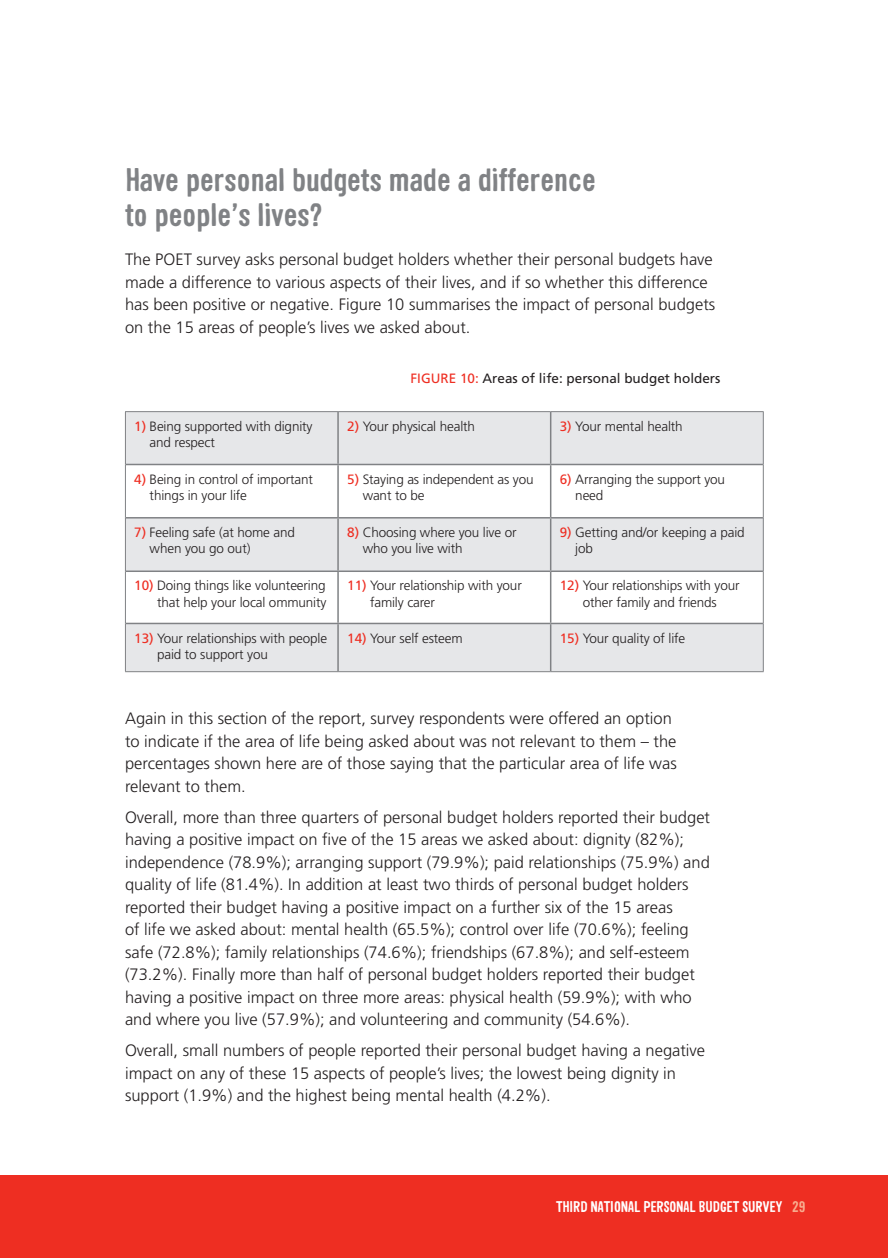
<style>
.page{position:relative;width:888px;height:1258px;background:#fff}
.page>*{position:absolute;margin:0;border:0;box-sizing:border-box;transform-origin:0 0}
.t1{font:700 31.5px/34.5px "Sini";color:#808285}
.t2{font:300 16.5px/22.5px "Frutiger";color:#231f20}
.t3{font:700 15px "Sini";color:#fff}
.t4{font:700 15px "Sini";color:#f8ad8f}
.t5{font:300 13.5px/16.5px "Frutiger";letter-spacing:-.01em;color:#231f20}
.t6{font:13.5px "Frutiger";color:#231f20}
.s1{color:#ee2e22}
.s2{font-weight:400;color:#ee2e22}
</style>
<div class="page">
<div style="left:0;top:1175px;width:888px;height:83px;background:#ee2e22"></div>
<svg style="left:126px;top:412px;width:637px;height:259px;fill:#e6e7e9"></svg>
<hr style="left:125px;top:411px;width:213px;height:1px;background:#808285">
<hr style="left:125px;top:412px;width:1px;height:52px;background:#808285">
<hr style="left:338px;top:411px;width:213px;height:1px;background:#808285">
<hr style="left:551px;top:411px;width:213px;height:1px;background:#808285">
<hr style="left:763px;top:412px;width:1px;height:52px;background:#808285">
<hr style="left:125px;top:464px;width:1px;height:54px;background:#808285">
<hr style="left:763px;top:464px;width:1px;height:54px;background:#808285">
<hr style="left:125px;top:518px;width:1px;height:53px;background:#808285">
<hr style="left:763px;top:518px;width:1px;height:53px;background:#808285">
<hr style="left:125px;top:571px;width:1px;height:52px;background:#808285">
<hr style="left:763px;top:571px;width:1px;height:52px;background:#808285">
<hr style="left:125px;top:623px;width:1px;height:48px;background:#808285">
<hr style="left:763px;top:623px;width:1px;height:48px;background:#808285">
<hr style="left:125px;top:671px;width:213px;height:1px;background:#808285">
<hr style="left:338px;top:671px;width:213px;height:1px;background:#808285">
<hr style="left:551px;top:671px;width:213px;height:1px;background:#808285">
<hr style="left:337px;top:412px;width:2px;height:52px;background:#808285">
<hr style="left:550px;top:412px;width:1px;height:52px;background:#808285">
<hr style="left:126px;top:464px;width:212px;height:1px;background:#808285">
<hr style="left:338px;top:464px;width:213px;height:1px;background:#808285">
<hr style="left:337px;top:465px;width:2px;height:52px;background:#808285">
<hr style="left:551px;top:464px;width:212px;height:1px;background:#808285">
<hr style="left:550px;top:465px;width:1px;height:52px;background:#808285">
<hr style="left:126px;top:517px;width:212px;height:1px;background:#808285">
<hr style="left:338px;top:517px;width:213px;height:1px;background:#808285">
<hr style="left:337px;top:518px;width:2px;height:52px;background:#808285">
<hr style="left:551px;top:517px;width:212px;height:1px;background:#808285">
<hr style="left:550px;top:518px;width:1px;height:52px;background:#808285">
<hr style="left:126px;top:570px;width:212px;height:2px;background:#808285">
<hr style="left:338px;top:570px;width:213px;height:2px;background:#808285">
<hr style="left:337px;top:572px;width:2px;height:51px;background:#808285">
<hr style="left:551px;top:570px;width:212px;height:2px;background:#808285">
<hr style="left:550px;top:572px;width:1px;height:51px;background:#808285">
<hr style="left:126px;top:623px;width:212px;height:1px;background:#808285">
<hr style="left:338px;top:623px;width:213px;height:1px;background:#808285">
<hr style="left:337px;top:624px;width:2px;height:47px;background:#808285">
<hr style="left:551px;top:623px;width:212px;height:1px;background:#808285">
<hr style="left:550px;top:624px;width:1px;height:47px;background:#808285">
<h1 class="t1" style="left:125px;top:162px;width:472px">Have personal budgets made a difference to people’s lives?</h1>
<p class="t2" style="left:125px;top:248px;width:592px">The POET survey asks personal budget holders whether their personal budgets have made a difference to various aspects of their lives, and if so whether this difference has been positive or negative. Figure 10 summarises the impact of personal budgets on the 15 areas of people’s lives we asked about.</p>
<p class="t6" style="left:410px;top:371px;width:311px"><span class="s1">Figure 10:</span> Areas of life: personal budget holders</p>
<p class="t5" style="left:150px;top:418px;width:164px;text-indent:-15px"><span class="s2">1)</span> Being supported with dignity and respect</p>
<p class="t5" style="left:347px;top:418px;width:129px"><span class="s2">2)</span> Your physical health</p>
<p class="t5" style="left:560px;top:418px;width:124px"><span class="s2">3)</span> Your mental health</p>
<p class="t5" style="left:150px;top:471px;width:165px;text-indent:-15px"><span class="s2">4)</span> Being in control of important things in your life</p>
<p class="t5" style="left:363px;top:471px;width:173px;text-indent:-15px"><span class="s2">5)</span> Staying as independent as you want to be</p>
<p class="t5" style="left:575px;top:471px;width:151px;text-indent:-15px"><span class="s2">6)</span> Arranging the support you need</p>
<p class="t5" style="left:150px;top:524px;width:147px;text-indent:-15px"><span class="s2">7)</span> Feeling safe (at home and when you go out)</p>
<p class="t5" style="left:363px;top:524px;width:155px;text-indent:-15px"><span class="s2">8)</span> Choosing where you live or who you live with</p>
<p class="t5" style="left:575px;top:524px;width:171px;text-indent:-15px"><span class="s2">9)</span> Getting and/or keeping a paid job</p>
<p class="t5" style="left:134px;top:577px;width:194px;text-align:right"><span class="s2">10)</span> Doing things like volunteering that help your local ommunity</p>
<p class="t5" style="left:370px;top:577px;width:153px;text-indent:-23px"><span class="s2">11)</span> Your relationship with your family carer</p>
<p class="t5" style="left:560px;top:577px;width:181px;text-align:center"><span class="s2">12)</span> Your relationships with your other family and friends</p>
<p class="t5" style="left:157px;top:630px;width:172px;text-indent:-23px"><span class="s2">13)</span> Your relationships with people paid to support you</p>
<p class="t5" style="left:347px;top:630px;width:117px"><span class="s2">14)</span> Your self esteem</p>
<p class="t5" style="left:560px;top:630px;width:127px"><span class="s2">15)</span> Your quality of life</p>
<p class="t2" style="left:125px;top:707px;width:553px">Again in this section of the report, survey respondents were offered an option to indicate if the area of life being asked about was not relevant to them – the percentages shown here are of those saying that the particular area of life was relevant to them.</p>
<p class="t2" style="left:125px;top:806px;width:586px">Overall, more than three quarters of personal budget holders reported their budget having a positive impact on five of the 15 areas we asked about: dignity (82%); independence (78.9%); arranging support (79.9%); paid relationships (75.9%) and quality of life (81.4%). In addition at least two thirds of personal budget holders reported their budget having a positive impact on a further six of the 15 areas<br>of life we asked about: mental health (65.5%); control over life (70.6%); feeling safe (72.8%); family relationships (74.6%); friendships (67.8%); and self-esteem (73.2%). Finally more than half of personal budget holders reported their budget having a positive impact on three more areas: physical health (59.9%); with who and where you live (57.9%); and volunteering and community (54.6%).</p>
<p class="t2" style="left:125px;top:1039px;width:582px">Overall, small numbers of people reported their personal budget having a negative impact on any of these 15 aspects of people’s lives; the lowest being dignity in support (1.9%) and the highest being mental health (4.2%).</p>
<p class="t3" style="left:556px;top:1197px;width:14px">THIRD</p>
<p class="t3" style="left:591px;top:1197px;width:67px">NATIO NAL PERSO</p>
<p class="t3" style="left:676px;top:1197px;width:37px">NAL BUDGE</p>
<p class="t3" style="left:733px;top:1197px;width:18px">T SURVEY</p>
<p class="t4" style="left:792px;top:1197px;width:15px">29</p>
</div>
